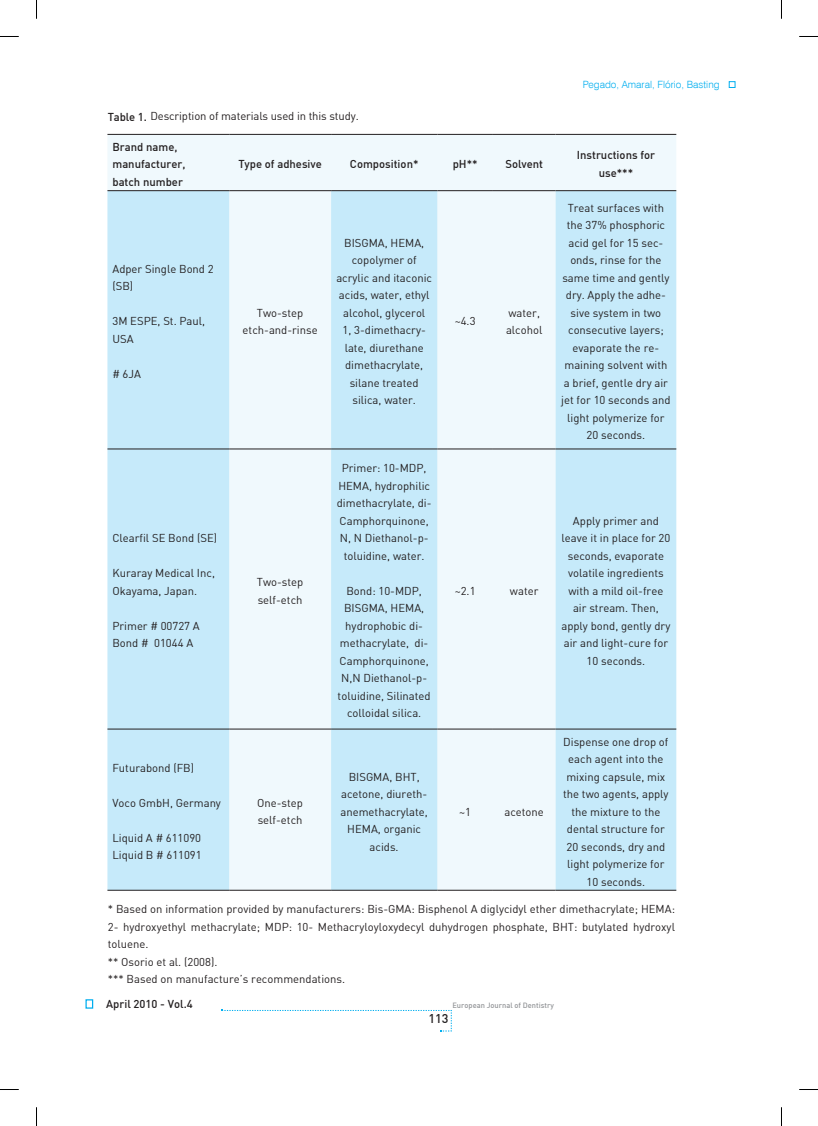
<style>
.page{position:relative;width:818px;height:1126px;background:#fff}
.page>*{position:absolute;margin:0;border:0;box-sizing:border-box;transform-origin:0 0}
.t1{font:12.5px "Din B Medium";color:#231f20}
.t2{font:11.25px/17.5px "Din B Regular";color:#231f20}
.t3{font:11.25px/17.5px "Din B Medium";color:#231f20}
.t4{font:300 10px "Swiss 721 BT";color:#00aeef}
.t5{font:7.5px "Din B Medium";color:#939598}
.s1{font-family:"Din B Medium"}
</style>
<div class="page">
<div style="left:85px;top:999px;width:8px;height:9px;border:1px solid #00aeef"></div>
<svg style="left:222px;top:1009px;width:230px;height:22px"></svg>
<div style="left:108px;top:135px;width:568px;height:55px;background:#f0f9fd"></div>
<svg style="left:107px;top:191px;width:569px;height:698px;fill:#c6eafa"></svg>
<hr style="left:107px;top:190px;width:122px;height:1px;background:#231f20">
<hr style="left:229px;top:190px;width:102px;height:1px;background:#231f20">
<hr style="left:331px;top:190px;width:106px;height:1px;background:#231f20">
<hr style="left:437px;top:190px;width:55px;height:1px;background:#231f20">
<hr style="left:492px;top:190px;width:63px;height:1px;background:#231f20">
<hr style="left:555px;top:190px;width:121px;height:1px;background:#231f20">
<hr style="left:107px;top:448px;width:122px;height:1px;background:#231f20">
<hr style="left:229px;top:448px;width:102px;height:1px;background:#231f20">
<hr style="left:331px;top:448px;width:106px;height:1px;background:#231f20">
<hr style="left:437px;top:448px;width:55px;height:1px;background:#231f20">
<hr style="left:492px;top:448px;width:63px;height:1px;background:#231f20">
<hr style="left:555px;top:448px;width:121px;height:1px;background:#231f20">
<hr style="left:107px;top:728px;width:122px;height:1px;background:#231f20">
<hr style="left:229px;top:728px;width:102px;height:1px;background:#231f20">
<hr style="left:331px;top:728px;width:106px;height:1px;background:#231f20">
<hr style="left:437px;top:728px;width:55px;height:1px;background:#231f20">
<hr style="left:492px;top:728px;width:63px;height:1px;background:#231f20">
<hr style="left:555px;top:728px;width:121px;height:1px;background:#231f20">
<hr style="left:107px;top:134px;width:122px;height:1px;background:#231f20">
<hr style="left:229px;top:134px;width:102px;height:1px;background:#231f20">
<hr style="left:331px;top:134px;width:106px;height:1px;background:#231f20">
<hr style="left:437px;top:134px;width:55px;height:1px;background:#231f20">
<hr style="left:492px;top:134px;width:63px;height:1px;background:#231f20">
<hr style="left:555px;top:134px;width:121px;height:1px;background:#231f20">
<hr style="left:107px;top:889px;width:122px;height:1px;background:#231f20">
<hr style="left:229px;top:889px;width:102px;height:1px;background:#231f20">
<hr style="left:331px;top:889px;width:106px;height:1px;background:#231f20">
<hr style="left:437px;top:889px;width:55px;height:1px;background:#231f20">
<hr style="left:492px;top:889px;width:63px;height:1px;background:#231f20">
<hr style="left:555px;top:889px;width:121px;height:1px;background:#231f20">
<div style="left:728px;top:81px;width:6px;height:7px;border:1px solid #00aeef"></div>
<svg style="left:0;top:36px;width:19px;height:1px"></svg>
<svg style="left:799px;top:36px;width:18px;height:1px"></svg>
<svg style="left:0;top:1089px;width:19px;height:1px"></svg>
<svg style="left:799px;top:1089px;width:18px;height:1px"></svg>
<svg style="left:36px;top:0;width:1px;height:19px"></svg>
<svg style="left:36px;top:1107px;width:1px;height:18px"></svg>
<p class="t2" style="left:108px;top:107px;width:252px"><span class="s1">Table 1.</span> Description of materials used in this study.</p>
<p class="t4" style="left:582px;top:78px;width:138px">Pegado, Amaral, Flório, Basting</p>
<p class="t3" style="left:112px;top:137px;width:74px">Brand name, manufacturer, batch number</p>
<p class="t2" style="left:112px;top:260px;width:103px">Adper Single Bond 2 (SB)</p>
<p class="t2" style="left:112px;top:312px;width:94px">3M ESPE, St. Paul,<br>USA</p>
<p class="t2" style="left:112px;top:365px;width:30px"># 6JA</p>
<p class="t2" style="left:112px;top:529px;width:106px">Clearfil SE Bond (SE)</p>
<p class="t2" style="left:112px;top:564px;width:104px">Kuraray Medical Inc,<br>Okayama, Japan.</p>
<p class="t2" style="left:112px;top:616px;width:89px">Primer # 00727 A<br>Bond # 01044 A</p>
<p class="t2" style="left:112px;top:758px;width:83px">Futurabond (FB)</p>
<p class="t2" style="left:112px;top:793px;width:110px">Voco GmbH, Germany</p>
<p class="t2" style="left:112px;top:828px;width:91px">Liquid A # 611090<br>Liquid B # 611091</p>
<p class="t3" style="left:238px;top:155px;width:85px">Type of adhesive</p>
<p class="t3" style="left:350px;top:155px;width:70px">Composition*</p>
<p class="t3" style="left:452px;top:155px;width:26px">pH**</p>
<p class="t3" style="left:505px;top:155px;width:39px">Solvent</p>
<p class="t3" style="left:576px;top:146px;width:80px;text-align:center">Instructions for use***</p>
<p class="t2" style="left:242px;top:303px;width:76px;text-align:center">Two-step etch-and-rinse</p>
<p class="t2" style="left:257px;top:573px;width:48px">Two-step self-etch</p>
<p class="t2" style="left:257px;top:793px;width:47px">One-step self-etch</p>
<p class="t2" style="left:336px;top:233px;width:97px;text-align:center">BISGMA, HEMA, copolymer of acrylic and itaconic acids, water, ethyl alcohol, glycerol<br>1, 3-dimethacry&shy;late, diurethane dimethacrylate, silane treated silica, water.</p>
<p class="t2" style="left:454px;top:312px;width:22px">~4.3</p>
<p class="t2" style="left:505px;top:303px;width:38px">water, alcohol</p>
<p class="t2" style="left:336px;top:459px;width:96px;text-align:center">Primer: 10-MDP,<br>HEMA, hydrophilic dimethacrylate, di-<br>Camphorquinone,<br>N, N Diethanol-p&shy;toluidine, water.</p>
<p class="t2" style="left:337px;top:581px;width:94px;text-align:center">Bond: 10-MDP,<br>BISGMA, HEMA, hydrophobic di&shy;methacrylate, di-<br>Camphorquinone,<br>N,N Diethanol-p&shy;toluidine, Silinated colloidal silica.</p>
<p class="t2" style="left:454px;top:581px;width:22px">~2.1</p>
<p class="t2" style="left:509px;top:581px;width:30px">water</p>
<p class="t2" style="left:340px;top:767px;width:89px;text-align:center">BISGMA, BHT, acetone, diureth&shy;anemethacrylate,<br>HEMA, organic acids.</p>
<p class="t2" style="left:459px;top:802px;width:13px">~1</p>
<p class="t2" style="left:504px;top:802px;width:41px">acetone</p>
<p class="t2" style="left:561px;top:198px;width:111px;text-align:center">Treat surfaces with the 37% phosphoric acid gel for 15 sec&shy;onds, rinse for the same time and gently dry. Apply the adhe&shy;sive system in two consecutive layers; evaporate the re&shy;maining solvent with a brief, gentle dry air jet for 10 seconds and light polymerize for<br>20 seconds.</p>
<p class="t2" style="left:561px;top:511px;width:110px;text-align:center">Apply primer and leave it in place for 20 seconds, evaporate volatile ingredients with a mild oil-free air stream. Then, apply bond, gently dry air and light-cure for<br>10 seconds.</p>
<p class="t2" style="left:562px;top:732px;width:107px;text-align:center">Dispense one drop of each agent into the mixing capsule, mix the two agents, apply the mixture to the dental structure for<br>20 seconds, dry and light polymerize for<br>10 seconds.</p>
<p class="t2" style="left:108px;top:900px;width:568px">* Based on information provided by manufacturers: Bis-GMA: Bisphenol A diglycidyl ether dimethacrylate; HEMA:<br>2- hydroxyethyl methacrylate; MDP: 10- Methacryloyloxydecyl duhydrogen phosphate, BHT: butylated hydroxyl toluene.<br>** Osorio et al. (2008).<br>*** Based on manufacture’s recommendations.</p>
<p class="t3" style="left:106px;top:994px;width:88px">April 2010 - Vol.4</p>
<p class="t5" style="left:452px;top:1000px;width:103px">European Journal of Dentistry</p>
<p class="t1" style="left:428px;top:1010px;width:21px">113</p>
</div>
